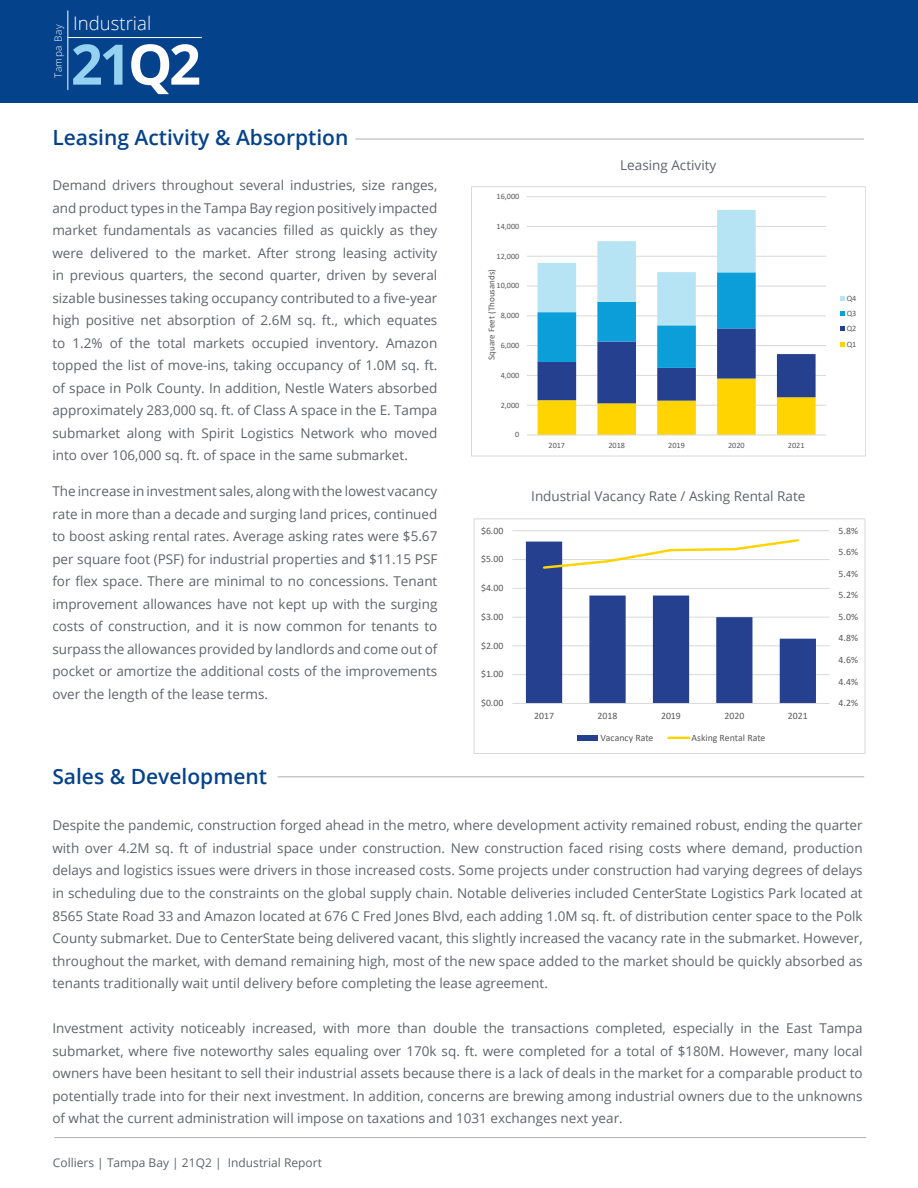
<style>
.page{position:relative;width:918px;height:1188px;background:#fff}
.page>*{position:absolute;margin:0;border:0;box-sizing:border-box;transform-origin:0 0}
.t1{font:700 55.8px "Open Sans";color:#95d2f2}
.Header_-_14pt_OpenSa{font:600 21px "Open Sans";color:#05428c}
.t2{font:300 18.6px "Open Sans";color:#fff}
.Body_-_9pt_OpensSans{font:13.5px/22.5px "Open Sans";color:#5f6369;text-align:justify}
.Header_-_14pt_OpenSa-2{font:13.5px "Open Sans";color:#5f6369}
.t3{font:12px "Open Sans";color:#5f6369}
.t4{font:300 9.9px "Open Sans";letter-spacing:.05em;color:#fff}
.t5{font:9.75px "Calibri";color:#595959}
.t6{font:9px "Calibri";color:#595959}
.t7{font:8.1px/15.3px "Calibri";color:#595959;text-align:justify}
.s1{color:#fff}
</style>
<div class="page">
<hr style="left:54px;top:1137px;width:812px;height:1px;background:#aeafb3">
<div style="left:0;top:0;width:918px;height:103px;background:#05428c"></div>
<hr style="left:68px;top:37px;width:134px;height:1px;background:#fff">
<hr style="left:67px;top:11px;width:1px;height:79px;background:#fff">
<hr style="left:355px;top:139px;width:509px;height:1px;background:#aeafb3">
<hr style="left:278px;top:776px;width:586px;height:1px;background:#aeafb3">
<hr style="left:527px;top:405px;width:299px;height:1px;background:#d9d9d9">
<hr style="left:527px;top:375px;width:299px;height:1px;background:#d9d9d9">
<hr style="left:527px;top:345px;width:299px;height:1px;background:#d9d9d9">
<hr style="left:527px;top:316px;width:299px;height:1px;background:#d9d9d9">
<hr style="left:527px;top:286px;width:299px;height:1px;background:#d9d9d9">
<hr style="left:527px;top:256px;width:299px;height:1px;background:#d9d9d9">
<hr style="left:527px;top:226px;width:299px;height:1px;background:#d9d9d9">
<hr style="left:527px;top:196px;width:299px;height:1px;background:#d9d9d9">
<svg style="left:538px;top:210px;width:278px;height:225px"></svg>
<hr style="left:527px;top:435px;width:299px;height:1px;background:#d9d9d9">
<svg style="left:841px;top:296px;width:4px;height:5px"></svg>
<svg style="left:841px;top:312px;width:4px;height:4px"></svg>
<svg style="left:841px;top:327px;width:4px;height:4px"></svg>
<svg style="left:841px;top:342px;width:4px;height:5px"></svg>
<div style="left:471px;top:186px;width:395px;height:270px;border:1px solid #d9d9d9"></div>
<hr style="left:512px;top:674px;width:318px;height:1px;background:#d9d9d9">
<hr style="left:512px;top:645px;width:318px;height:1px;background:#d9d9d9">
<hr style="left:512px;top:617px;width:318px;height:1px;background:#d9d9d9">
<hr style="left:512px;top:588px;width:318px;height:1px;background:#d9d9d9">
<hr style="left:512px;top:559px;width:318px;height:1px;background:#d9d9d9">
<hr style="left:512px;top:530px;width:318px;height:1px;background:#d9d9d9">
<svg style="left:526px;top:542px;width:290px;height:161px"></svg>
<hr style="left:512px;top:703px;width:318px;height:1px;background:#d9d9d9">
<svg style="left:541px;top:539px;width:260px;height:31px"></svg>
<div style="left:577px;top:735px;width:21px;height:5px;background:#25408f"></div>
<hr style="left:668px;top:737px;width:21px;height:2px;background:#ffd400">
<div style="left:474px;top:518px;width:391px;height:236px;border:1px solid #d9d9d9"></div>
<h3 class="t2" style="left:73px;top:10px;width:80px">Industrial</h3>
<p class="t4" style="left:52px;top:78px;width:55px;rotate:-90deg">Tampa Bay</p>
<h1 class="t1" style="left:71px;top:25px;width:132px">21<span class="s1">Q2</span></h1>
<p class="Header_-_14pt_OpenSa" style="left:52px;top:123px;width:298px">Leasing Activity &amp; Absorption</p>
<p class="Body_-_9pt_OpensSans" style="left:52px;top:174px;width:387px">Demand drivers throughout several industries, size ranges, and product types in the Tampa Bay region positively impacted market fundamentals as vacancies filled as quickly as they were delivered to the market. After strong leasing activity in previous quarters, the second quarter, driven by several sizable businesses taking occupancy contributed to a five-year high positive net absorption of 2.6M sq. ft., which equates to 1.2% of the total markets occupied inventory. Amazon topped the list of move-ins, taking occupancy of 1.0M sq. ft. of space in Polk County. In addition, Nestle Waters absorbed approximately 283,000 sq. ft. of Class A space in the E. Tampa submarket along with Spirit Logistics Network who moved into over 106,000 sq. ft. of space in the same submarket.</p>
<p class="Body_-_9pt_OpensSans" style="left:52px;top:480px;width:387px">The increase in investment sales, along with the lowest vacancy rate in more than a decade and surging land prices, continued to boost asking rental rates. Average asking rates were $5.67 per square foot (PSF) for industrial properties and $11.15 PSF for flex space. There are minimal to no concessions. Tenant improvement allowances have not kept up with the surging costs of construction, and it is now common for tenants to surpass the allowances provided by landlords and come out of pocket or amortize the additional costs of the improvements over the length of the lease terms.</p>
<p class="Header_-_14pt_OpenSa" style="left:52px;top:762px;width:216px">Sales &amp; Development</p>
<p class="t7" style="left:497px;top:188px;width:24px">16,000</p>
<p class="t7" style="left:497px;top:218px;width:24px">14,000</p>
<p class="t7" style="left:497px;top:248px;width:24px">12,000</p>
<p class="t6" style="left:485px;top:360px;width:92px;rotate:-90deg">Square Feet (Thousands)</p>
<p class="t7" style="left:497px;top:278px;width:24px">10,000</p>
<p class="t7" style="left:501px;top:308px;width:20px">8,000</p>
<p class="t7" style="left:501px;top:337px;width:20px">6,000</p>
<p class="t7" style="left:501px;top:367px;width:20px">4,000</p>
<p class="t7" style="left:501px;top:397px;width:20px">2,000</p>
<p class="t7" style="left:515px;top:427px;width:6px">0</p>
<p class="Header_-_14pt_OpenSa-2" style="left:620px;top:155px;width:98px">Leasing Activity</p>
<p class="t7" style="left:549px;top:437px;width:18px">2017</p>
<p class="t7" style="left:608px;top:437px;width:18px">2018</p>
<p class="t7" style="left:668px;top:437px;width:18px">2019</p>
<p class="t7" style="left:728px;top:437px;width:18px">2020</p>
<p class="t7" style="left:788px;top:437px;width:18px">2021</p>
<p class="t5" style="left:481px;top:524px;width:24px">$6.00</p>
<p class="t5" style="left:481px;top:552px;width:24px">$5.00</p>
<p class="t5" style="left:481px;top:581px;width:24px">$4.00</p>
<p class="t5" style="left:481px;top:610px;width:24px">$3.00</p>
<p class="t5" style="left:481px;top:639px;width:24px">$2.00</p>
<p class="t5" style="left:481px;top:667px;width:24px">$1.00</p>
<p class="t5" style="left:481px;top:696px;width:24px">$0.00</p>
<p class="Header_-_14pt_OpenSa-2" style="left:531px;top:487px;width:276px">Industrial Vacancy Rate / Asking Rental Rate</p>
<p class="t5" style="left:534px;top:709px;width:21px">2017</p>
<p class="t5" style="left:598px;top:709px;width:21px">2018</p>
<p class="t5" style="left:661px;top:709px;width:21px">2019</p>
<p class="t5" style="left:724px;top:709px;width:21px">2020</p>
<p class="t5" style="left:788px;top:709px;width:21px">2021</p>
<p class="t5" style="left:600px;top:731px;width:55px">Vacancy Rate</p>
<p class="t5" style="left:692px;top:731px;width:75px">Asking Rental Rate</p>
<p class="t7" style="left:847px;top:290px;width:11px">Q4<br>Q3<br>Q2<br>Q1</p>
<p class="t5" style="left:839px;top:524px;width:21px">5.8%</p>
<p class="t5" style="left:839px;top:545px;width:21px">5.6%</p>
<p class="t5" style="left:839px;top:567px;width:21px">5.4%</p>
<p class="t5" style="left:839px;top:588px;width:21px">5.2%</p>
<p class="t5" style="left:839px;top:610px;width:21px">5.0%</p>
<p class="t5" style="left:839px;top:631px;width:21px">4.8%</p>
<p class="t5" style="left:839px;top:653px;width:21px">4.6%</p>
<p class="t5" style="left:839px;top:675px;width:21px">4.4%</p>
<p class="t5" style="left:839px;top:696px;width:21px">4.2%</p>
<p class="Body_-_9pt_OpensSans" style="left:52px;top:814px;width:812px">Despite the pandemic, construction forged ahead in the metro, where development activity remained robust, ending the quarter with over 4.2M sq. ft of industrial space under construction. New construction faced rising costs where demand, production delays and logistics issues were drivers in those increased costs. Some projects under construction had varying degrees of delays in scheduling due to the constraints on the global supply chain. Notable deliveries included CenterState Logistics Park located at 8565 State Road 33 and Amazon located at 676 C Fred Jones Blvd, each adding 1.0M sq. ft. of distribution center space to the Polk County submarket. Due to CenterState being delivered vacant, this slightly increased the vacancy rate in the submarket. However, throughout the market, with demand remaining high, most of the new space added to the market should be quickly absorbed as tenants traditionally wait until delivery before completing the lease agreement.</p>
<p class="Body_-_9pt_OpensSans" style="left:52px;top:1017px;width:812px">Investment activity noticeably increased, with more than double the transactions completed, especially in the East Tampa submarket, where five noteworthy sales equaling over 170k sq. ft. were completed for a total of $180M. However, many local owners have been hesitant to sell their industrial assets because there is a lack of deals in the market for a comparable product to potentially trade into for their next investment. In addition, concerns are brewing among industrial owners due to the unknowns of what the current administration will impose on taxations and 1031 exchanges next year.</p>
<p class="t3" style="left:53px;top:1154px;width:271px">Colliers | Tampa Bay | 21Q2 | Industrial Report</p>
</div>
